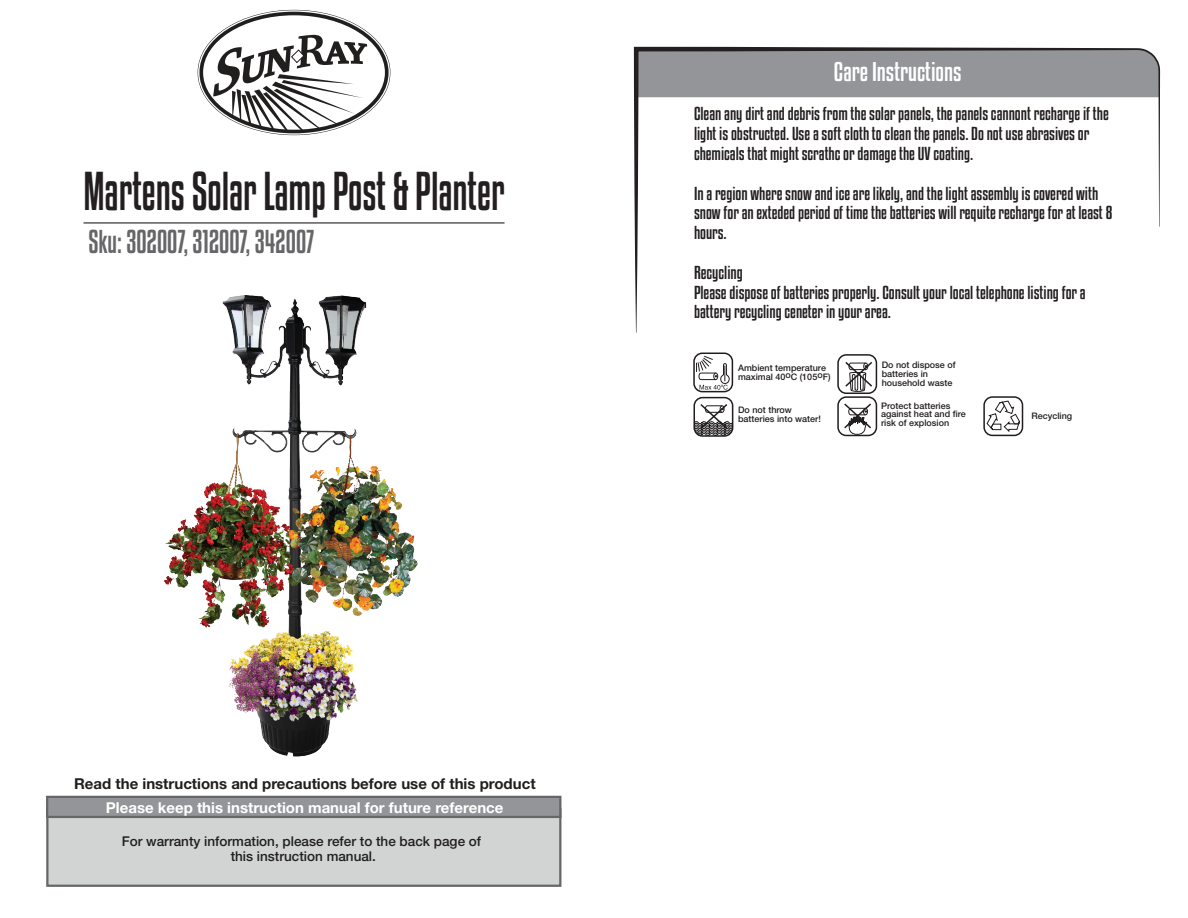
<style>
.page{position:relative;width:1188px;height:918px;background:#fff}
.page>*{position:absolute;margin:0;border:0;box-sizing:border-box;transform-origin:0 0}
.t1{font:48px "Kenyan Coffee Rg";color:#231f20;scale:.83 1}
.t2{font:29.1px "Kenyan Coffee Rg";color:#666669;scale:.88 1}
.t3{font:23.85px "Kenyan Coffee Rg";color:#fff}
.t4{font:16.5px/19.8px "Kenyan Coffee Rg";color:#231f20}
.t5{font:700 15px "Helvetica Neue LT Std";color:#211e1e}
.t6{font:700 15px "Helvetica Neue LT Std";color:#fff}
.t7{font:500 13.5px/15px "Helvetica Neue LT Std";color:#211e1e;text-align:center}
.t8{font:500 9px/8.9px "Helvetica Neue LT Std";color:#211d1e}
</style>
<div class="page">
<hr style="left:83px;top:222px;width:422px;height:2px;background:#5a5a5d">
<div style="left:46px;top:808px;width:515px;height:79px;background:#d2d3d3;border:2px solid #666669"></div>
<div style="left:46px;top:796px;width:515px;height:22px;background:#939598;border:2px solid #666669"></div>
<svg style="left:201px;top:13px;width:186px;height:119px"></svg>
<div style="left:199px;top:12px;width:190px;height:121px;border:4px solid #211e1e;border-radius:50%"></div>
<svg style="left:213px;top:35px;width:154px;height:97px"></svg>
<svg style="left:634px;top:47px;width:526px;height:286px"></svg>
<img style="left:164px;top:295px;width:254px;height:462px">
<div style="left:983px;top:396px;width:40px;height:40px;border:2px solid #211d1e;border-radius:8px"></div>
<svg style="left:987px;top:284px;width:75px;height:148px"></svg>
<div style="left:693px;top:353px;width:40px;height:39px;border:2px solid #211d1e;border-radius:8px"></div>
<svg style="left:696px;top:355px;width:34px;height:35px"></svg>
<div style="left:837px;top:396px;width:40px;height:40px;border:2px solid #211d1e;border-radius:8px"></div>
<svg style="left:843px;top:403px;width:30px;height:32px"></svg>
<div style="left:837px;top:354px;width:40px;height:40px;border:2px solid #211d1e;border-radius:8px"></div>
<svg style="left:844px;top:354px;width:30px;height:38px"></svg>
<div style="left:694px;top:397px;width:39px;height:40px;border:2px solid #211d1e;border-radius:8px"></div>
<svg style="left:693px;top:402px;width:40px;height:35px"></svg>
<h1 class="t1" style="left:83px;top:159px;width:509px">Martens Solar Lamp Post &amp; Planter</h1>
<h2 class="t2" style="left:89px;top:222px;width:258px">Sku: 302007, 312007, 342007</h2>
<p class="t5" style="left:74px;top:774px;width:463px">Read the instructions and precautions before use of this product</p>
<p class="t6" style="left:106px;top:798px;width:399px">Please keep this instruction manual for future reference</p>
<p class="t7" style="left:122px;top:834px;width:361px">For warranty information, please refer to the back page of this instruction manual.</p>
<h3 class="t3" style="left:834px;top:56px;width:129px">Care Instructions</h3>
<p class="t4" style="left:694px;top:103px;width:416px">Clean any dirt and debris from the solar panels, the panels cannont recharge if the light is obstructed. Use a soft cloth to clean the panels. Do not use abrasives or chemicals that might scrathc or damage the UV coating.</p>
<p class="t4" style="left:694px;top:182px;width:420px">In a region where snow and ice are likely, and the light assembly is covered with snow for an exteded period of time the batteries will requite recharge for at least 8 hours.</p>
<p class="t4" style="left:694px;top:262px;width:393px">Recycling<br>Please dispose of batteries properly. Consult your local telephone listing for a battery recycling ceneter in your area.</p>
<p class="t8" style="left:738px;top:363px;width:94px">Ambient temperature maximal 40oC (105oF)</p>
<p class="t8" style="left:738px;top:406px;width:84px">Do not throw batteries into water!</p>
<p class="t8" style="left:882px;top:361px;width:75px">Do not dispose of batteries in household waste</p>
<p class="t8" style="left:881px;top:401px;width:86px">Protect batteries against heat and fire risk of explosion</p>
<p class="t8" style="left:1031px;top:411px;width:42px">Recycling</p>
</div>
